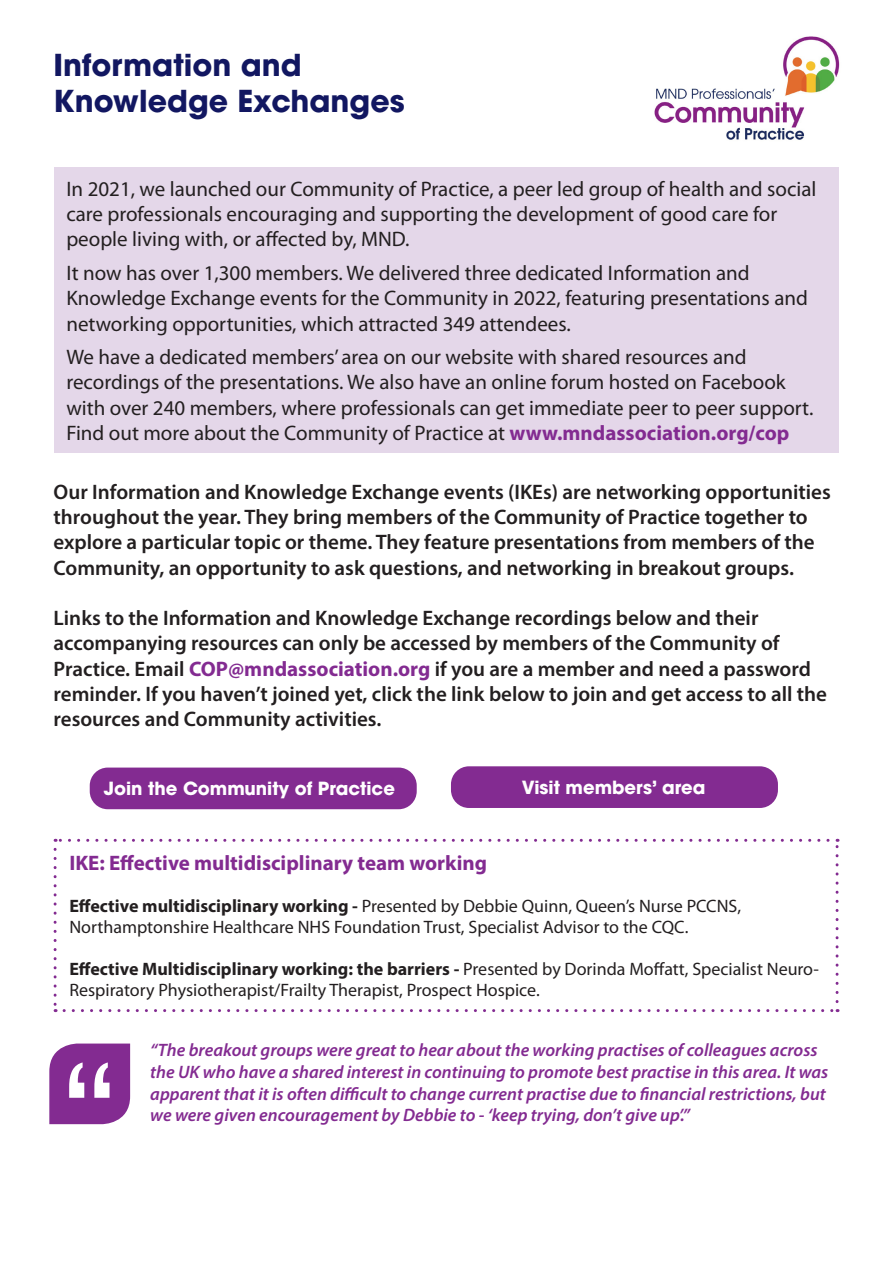
<style>
.page{position:relative;width:893px;height:1263px;background:#fff}
.page>*{position:absolute;margin:0;border:0;box-sizing:border-box;transform-origin:0 0}
.t1{font:700 30px/36px "ITC Avant Garde Std";color:#121761}
.Body{font:21px/25.2px "Myriad Pro";color:#231f20}
.t2{font:600 21px/25.2px "Myriad Pro";color:#231f20}
.Box_heading{font:700 21px "Myriad Pro";color:#832b91}
.t3{font:italic 600 18px/21.6px "Myriad Pro";color:#832b91}
.Body-2{font:18px/21px "Myriad Pro";color:#231f20}
.t4{font:700 18px "ITC Avant Garde Std";color:#fff}
.s1{font-weight:700;color:#832b91}
.s2{font-weight:700}
</style>
<div class="page">
<div style="left:54px;top:168px;width:785px;height:285px;background:#e4d7e9"></div>
<div style="left:90px;top:767px;width:327px;height:42px;background:#832b91;border-radius:18px"></div>
<div style="left:451px;top:766px;width:327px;height:42px;background:#832b91;border-radius:18px"></div>
<img style="left:654px;top:36px;width:186px;height:104px">
<svg style="left:54px;top:849px;width:3px;height:163px"></svg>
<svg style="left:64px;top:1009px;width:774px;height:3px"></svg>
<svg style="left:836px;top:839px;width:3px;height:163px"></svg>
<svg style="left:55px;top:839px;width:773px;height:3px"></svg>
<svg style="left:49px;top:1043px;width:81px;height:81px;background:#984fa3"></svg>
<p class="t1" style="left:54px;top:47px;width:353px">Information and<br>Knowledge Exchanges</p>
<p class="Body" style="left:66px;top:176px;width:752px">In 2021, we launched our Community of Practice, a peer led group of health and social care professionals encouraging and supporting the development of good care for people living with, or affected by, MND.</p>
<p class="Body" style="left:66px;top:260px;width:743px">It now has over 1,300 members. We delivered three dedicated Information and<br>Knowledge Exchange events for the Community in 2022, featuring presentations and networking opportunities, which attracted 349 attendees.</p>
<p class="Body" style="left:66px;top:344px;width:749px">We have a dedicated members’ area on our website with shared resources and recordings of the presentations. We also have an online forum hosted on Facebook with over 240 members, where professionals can get immediate peer to peer support.<br>Find out more about the Community of Practice at <span class="s1">www.mndassociation.org/cop</span></p>
<p class="t2" style="left:54px;top:479px;width:779px">Our Information and Knowledge Exchange events (IKEs) are networking opportunities throughout the year. They bring members of the Community of Practice together to explore a particular topic or theme. They feature presentations from members of the Community, an opportunity to ask questions, and networking in breakout groups.</p>
<p class="t2" style="left:54px;top:605px;width:775px">Links to the Information and Knowledge Exchange recordings below and their accompanying resources can only be accessed by members of the Community of Practice. Email <span class="s1">COP@mndassociation.org</span> if you are a member and need a password reminder. If you haven’t joined yet, click the link below to join and get access to all the resources and Community activities.</p>
<p class="t4" style="left:104px;top:776px;width:293px">Join the Community of Practice</p>
<p class="t4" style="left:522px;top:775px;width:185px">Visit members’ area</p>
<p class="Box_heading" style="left:69px;top:849px;width:419px">IKE: Effective multidisciplinary team working</p>
<p class="Body-2" style="left:69px;top:895px;width:673px"><span class="s2">Effective multidisciplinary working -</span> Presented by Debbie Quinn, Queen’s Nurse PCCNS,<br>Northamptonshire Healthcare NHS Foundation Trust, Specialist Advisor to the CQC.</p>
<p class="Body-2" style="left:69px;top:958px;width:751px"><span class="s2">Effective Multidisciplinary working: the barriers -</span> Presented by Dorinda Moffatt, Specialist Neuro-<br>Respiratory Physiotherapist/Frailty Therapist, Prospect Hospice.</p>
<p class="t3" style="left:150px;top:1039px;width:679px">“The breakout groups were great to hear about the working practises of colleagues across the UK who have a shared interest in continuing to promote best practise in this area. It was apparent that it is often difficult to change current practise due to financial restrictions, but we were given encouragement by Debbie to - ‘keep trying, don’t give up’.”</p>
</div>
